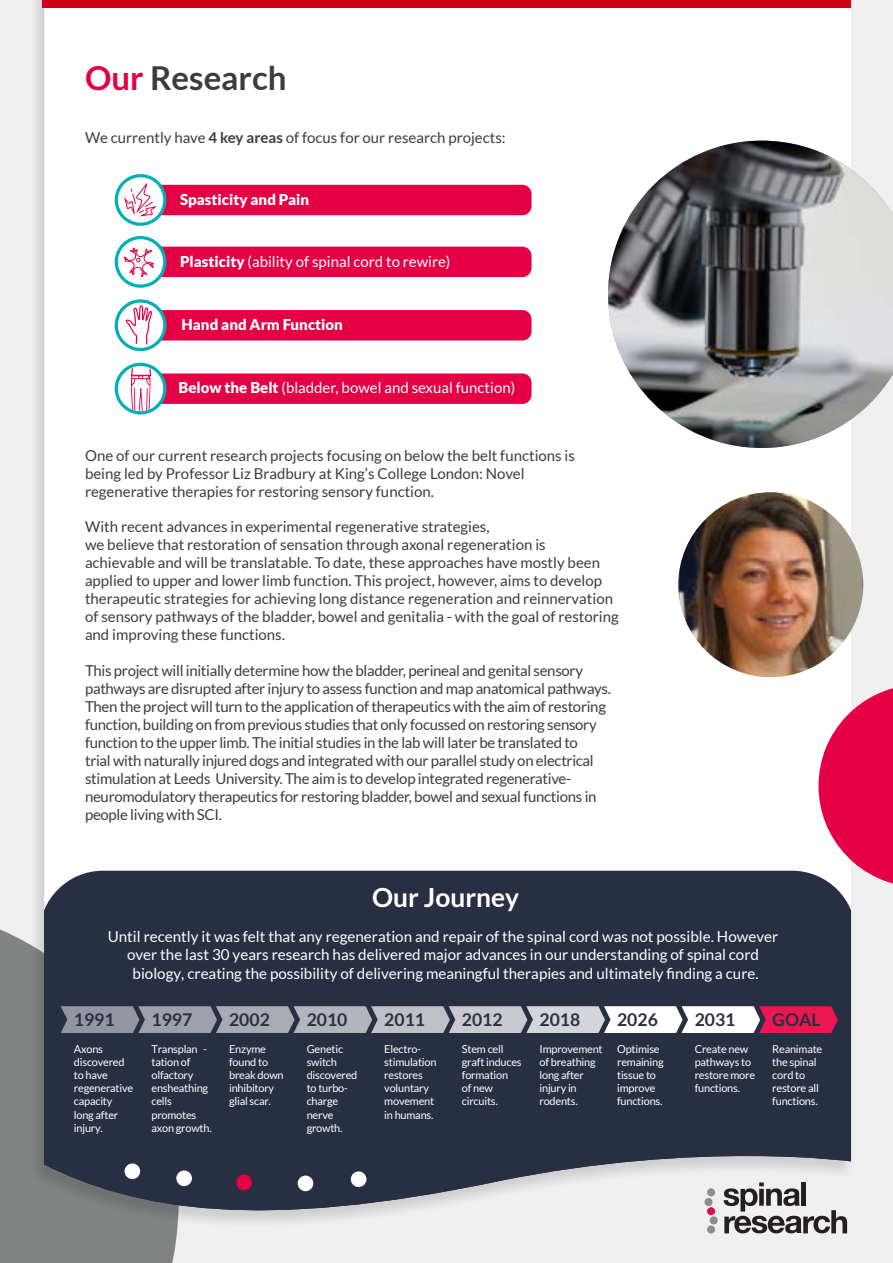
<style>
.page{position:relative;width:893px;height:1263px;background:#fff}
.page>*{position:absolute;margin:0;border:0;box-sizing:border-box;transform-origin:0 0}
.t1{font:700 33px "Lato";color:#3c3c3b}
.t2{font:700 26.4px "Lato";color:#fff}
.t3{font:700 17.55px "Lato";color:#282f43}
.t4{font:15.15px/18.3px "Lato";color:#fff;text-align:center}
.t5{font:15px/18px "Lato";letter-spacing:-.015em;color:#3c3c3b}
.t6{font:15px "Lato";color:#fff}
.t7{font:900 15px "Lato";color:#fff}
.t8{font:10.95px/13.2px "Lato";letter-spacing:-.02em;color:#fff}
.s1{color:#e50046}
.s2{font-weight:700}
.s3{font-weight:900}
</style>
<div class="page">
<div style="left:0;top:0;width:893px;height:1263px;background:#000;opacity:.14"></div>
<div style="left:176px;top:1170px;width:16px;height:16px;background:#fff;border-radius:50%"></div>
<div style="left:236px;top:1174px;width:16px;height:16px;background:#e50046;border-radius:50%"></div>
<div style="left:297px;top:1175px;width:17px;height:16px;background:#fff;border-radius:50%"></div>
<div style="left:351px;top:1171px;width:16px;height:16px;background:#fff;border-radius:50%"></div>
<div style="left:707px;top:1225px;width:8px;height:8px;background:#8b8d8e;border-radius:50%"></div>
<div style="left:710px;top:1216px;width:8px;height:8px;background:#8b8d8e;border-radius:50%"></div>
<div style="left:707px;top:1207px;width:8px;height:8px;background:#db0f46;border-radius:50%"></div>
<div style="left:704px;top:1198px;width:8px;height:8px;background:#8b8d8e;border-radius:50%"></div>
<div style="left:707px;top:1188px;width:8px;height:8px;background:#8b8d8e;border-radius:50%"></div>
<svg style="left:724px;top:1182px;width:123px;height:51px"></svg>
<img style="left:608px;top:141px;width:285px;height:307px">
<svg style="left:818px;top:685px;width:75px;height:202px"></svg>
<svg style="left:0;top:922px;width:179px;height:341px;background:#505460"></svg>
<div style="left:43px;top:0;width:807px;height:8px;background:#cd0013"></div>
<div style="left:147px;top:185px;width:384px;height:30px;background:#e50046;border-radius:9px"></div>
<svg style="left:116px;top:176px;width:49px;height:48px"></svg>
<div style="left:115px;top:174px;width:51px;height:52px;border:3px solid #00afb7;border-radius:50%"></div>
<div style="left:147px;top:247px;width:384px;height:30px;background:#e50046;border-radius:9px"></div>
<svg style="left:116px;top:238px;width:49px;height:48px"></svg>
<div style="left:115px;top:236px;width:51px;height:52px;border:3px solid #00afb7;border-radius:50%"></div>
<div style="left:147px;top:310px;width:384px;height:30px;background:#e50046;border-radius:9px"></div>
<svg style="left:116px;top:301px;width:49px;height:48px"></svg>
<div style="left:115px;top:299px;width:51px;height:52px;border:3px solid #00afb7;border-radius:50%"></div>
<div style="left:147px;top:373px;width:384px;height:31px;background:#e50046;border-radius:9px"></div>
<svg style="left:116px;top:364px;width:49px;height:49px"></svg>
<div style="left:115px;top:363px;width:51px;height:51px;border:3px solid #00afb7;border-radius:50%"></div>
<svg style="left:124px;top:289px;width:29px;height:66px"></svg>
<svg style="left:123px;top:247px;width:32px;height:30px"></svg>
<svg style="left:130px;top:367px;width:22px;height:44px"></svg>
<svg style="left:124px;top:183px;width:32px;height:34px"></svg>
<svg style="left:61px;top:1006px;width:777px;height:27px"></svg>
<img style="left:678px;top:492px;width:185px;height:185px;border-radius:92px">
<h1 class="t1" style="left:85px;top:59px;width:203px"><span class="s1">Our</span> Research</h1>
<p class="t5" style="left:85px;top:129px;width:422px">We currently have <span class="s2">4 key areas</span> of focus for our research projects:</p>
<p class="t7" style="left:180px;top:190px;width:131px">Spasticity and Pain</p>
<p class="t6" style="left:180px;top:253px;width:272px"><span class="s3">Plasticity</span> (ability of spinal cord to rewire)</p>
<p class="t7" style="left:182px;top:316px;width:163px">Hand and Arm Function</p>
<p class="t6" style="left:179px;top:380px;width:338px"><span class="s3">Below the Belt</span> (bladder, bowel and sexual function)</p>
<p class="t5" style="left:85px;top:447px;width:491px">One of our current research projects focusing on below the belt functions is being led by Professor Liz Bradbury at King’s College London: Novel regenerative therapies for restoring sensory function.</p>
<p class="t5" style="left:85px;top:518px;width:535px">With recent advances in experimental regenerative strategies,<br>we believe that restoration of sensation through axonal regeneration is achievable and will be translatable. To date, these approaches have mostly been applied to upper and lower limb function. This project, however, aims to develop therapeutic strategies for achieving long distance regeneration and reinnervation of sensory pathways of the bladder, bowel and genitalia - with the goal of restoring and improving these functions.</p>
<p class="t5" style="left:85px;top:661px;width:527px">This project will initially determine how the bladder, perineal and genital sensory pathways are disrupted after injury to assess function and map anatomical pathways.<br>Then the project will turn to the application of therapeutics with the aim of restoring function, building on from previous studies that only focussed on restoring sensory function to the upper limb. The initial studies in the lab will later be translated to<br>trial with naturally injured dogs and integrated with our parallel study on electrical stimulation at Leeds University. The aim is to develop integrated regenerative&shy;neuromodulatory therapeutics for restoring bladder, bowel and sexual functions in people living with SCI.</p>
<h2 class="t2" style="left:372px;top:882px;width:149px">Our Journey</h2>
<p class="t4" style="left:108px;top:927px;width:672px">Until recently it was felt that any regeneration and repair of the spinal cord was not possible. However over the last 30 years research has delivered major advances in our understanding of spinal cord biology, creating the possibility of delivering meaningful therapies and ultimately finding a cure.</p>
<p class="t3" style="left:74px;top:1010px;width:42px">1991</p>
<p class="t8" style="left:74px;top:1042px;width:61px">Axons discovered to have regenerative capacity long after injury.</p>
<p class="t3" style="left:152px;top:1010px;width:42px">1997</p>
<p class="t8" style="left:152px;top:1042px;width:62px">Transplan - tation of olfactory ensheathing cells promotes axon growth.</p>
<p class="t3" style="left:229px;top:1010px;width:42px">2002</p>
<p class="t8" style="left:229px;top:1042px;width:56px">Enzyme found to break down inhibitory glial scar.</p>
<p class="t3" style="left:307px;top:1010px;width:42px">2010</p>
<p class="t8" style="left:307px;top:1042px;width:52px">Genetic switch discovered to turbo&shy;charge nerve growth.</p>
<p class="t3" style="left:384px;top:1010px;width:42px">2011</p>
<p class="t8" style="left:384px;top:1042px;width:54px">Electro&shy;stimulation restores voluntary movement in humans.</p>
<p class="t3" style="left:462px;top:1010px;width:42px">2012</p>
<p class="t8" style="left:462px;top:1042px;width:61px">Stem cell graft induces formation<br>of new circuits.</p>
<p class="t3" style="left:539px;top:1010px;width:42px">2018</p>
<p class="t8" style="left:539px;top:1042px;width:65px">Improvement of breathing long after injury in rodents.</p>
<p class="t3" style="left:617px;top:1010px;width:42px">2026</p>
<p class="t8" style="left:617px;top:1042px;width:48px">Optimise remaining tissue to improve functions.</p>
<p class="t3" style="left:695px;top:1010px;width:42px">2031</p>
<p class="t8" style="left:695px;top:1042px;width:62px">Create new pathways to restore more functions.</p>
<p class="t3" style="left:772px;top:1010px;width:50px">GOAL</p>
<p class="t8" style="left:772px;top:1042px;width:52px">Reanimate the spinal cord to restore all functions.</p>
</div>
